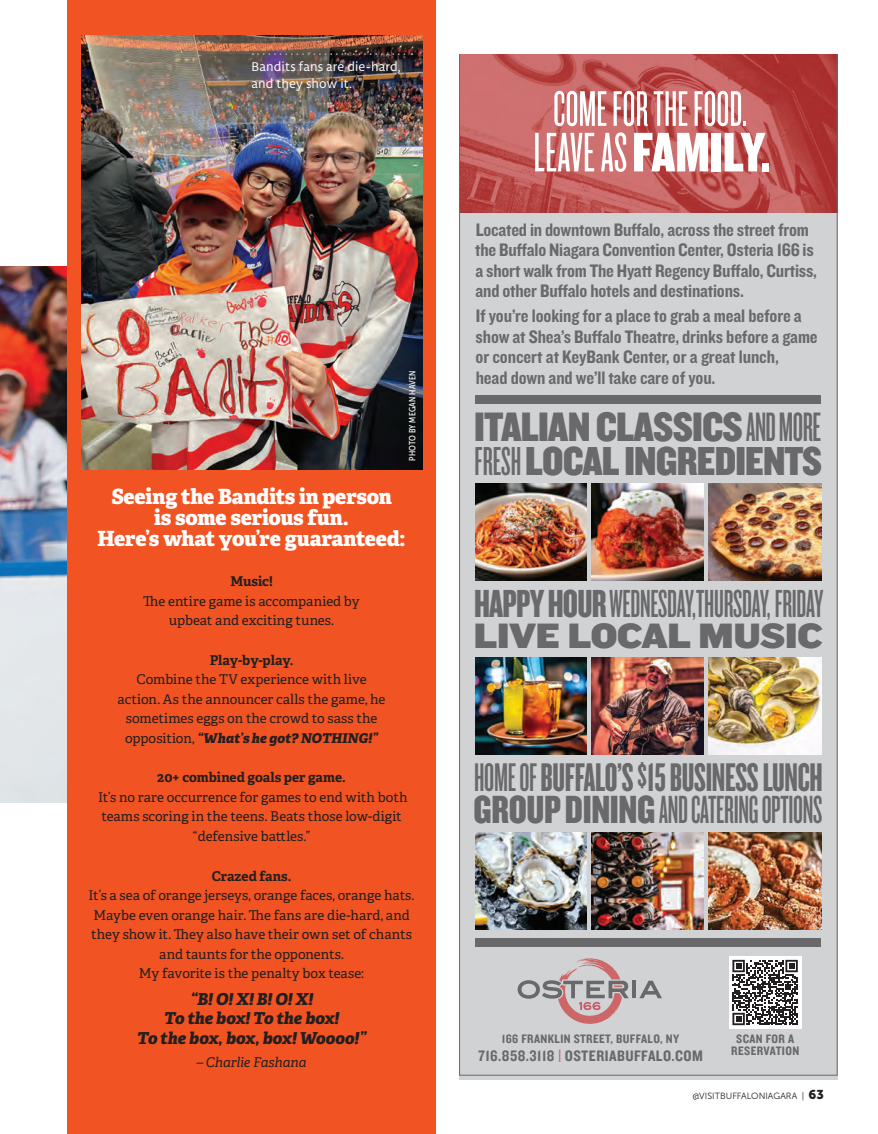
<style>
.page{position:relative;width:878px;height:1134px;background:#fff}
.page>*{position:absolute;margin:0;border:0;box-sizing:border-box;transform-origin:0 0}
.t1{font:57.9px "Knockout HTF26 Junior Flyweight";color:#fff}
.t2{font:52.05px "Knockout HTF26 Junior Flyweight";color:#fff}
.t3{font:42.75px "Knockout HTF70 Full Welterwt";letter-spacing:-.02em;color:#69696c}
.t4{font:42px "Knockout HTF70 Full Welterwt";letter-spacing:-.02em;color:#69696c}
.t5{font:41.55px "Knockout HTF67 Full Bantamwt";letter-spacing:-.01em;color:#69696c}
.t6{font:40.8px "Knockout HTF46 Flyweight";letter-spacing:-.005em;color:#69696c}
.t7{font:40.65px "Knockout HTF46 Flyweight";letter-spacing:-.005em;color:#69696c}
.t8{font:36.6px "Knockout HTF72 Full Cruiserwt";letter-spacing:-.02em;color:#69696c}
.BodyCopy_Libertad10_11{font:800 21px/21px "Adelle";letter-spacing:-.015em;color:#fff;text-align:center}
.t9{font:18.75px/20.5px "Knockout HTF50 Welterweight";letter-spacing:-.01em;color:#69696c}
.BodyCopy_Libertad10_11-2{font:italic 800 16.5px/19.5px "Adelle";letter-spacing:-.015em;color:#231f20;text-align:center}
.t10{font:15.75px "Knockout HTF50 Welterweight";letter-spacing:.03em;color:#69696c}
.BodyCopy_Libertad10_11-3{font:13.5px/19.5px "Adelle";color:#231f20;text-align:center}
.Subhead{font:13.5px/16.5px "Libertad";letter-spacing:.01em;color:#fff}
.BodyCopy_Libertad10_11-4{font:italic 13.5px "Adelle";letter-spacing:-.015em;color:#231f20}
.t11{font:12.75px/12.8px "Knockout HTF50 Welterweight";letter-spacing:.03em;color:#69696c;text-align:center}
.t12{font:9px "Museo Sans 300";letter-spacing:.005em;color:#231f20}
.PHOTO_Credit_WHITE{font:9px "Museo Sans Cond 500";letter-spacing:.02em;color:#fff}
.s1{font-weight:700}
.s2{font-weight:800;font-style:italic}
.s3{font-family:"Knockout HTF69 Full Liteweight"}
.s4{font-family:"Knockout HTF46 Flyweight"}
.s5{font-family:"Knockout HTF68 Full Featherwt"}
.s6{font-size:32.7px}
.s7{color:#cd6666}
.s8{font-family:"Museo Sans 900";font-size:12.75px}
</style>
<div class="page">
<img style="left:0;top:267px;width:68px;height:535px">
<svg style="left:459px;top:54px;width:378px;height:1021px;background:#c9b4b5"></svg>
<img style="left:475px;top:484px;width:111px;height:97px">
<img style="left:591px;top:484px;width:113px;height:97px">
<img style="left:708px;top:484px;width:113px;height:97px">
<img style="left:475px;top:832px;width:111px;height:97px">
<img style="left:591px;top:832px;width:112px;height:97px">
<img style="left:708px;top:832px;width:113px;height:97px">
<img style="left:475px;top:657px;width:111px;height:97px">
<img style="left:591px;top:657px;width:113px;height:97px">
<img style="left:708px;top:657px;width:113px;height:97px">
<div style="left:475px;top:939px;width:346px;height:8px;background:#69696c"></div>
<div style="left:475px;top:395px;width:346px;height:8px;background:#69696c"></div>
<div style="left:68px;top:0;width:367px;height:1134px;background:#f15422"></div>
<img style="left:81px;top:36px;width:341px;height:433px">
<svg style="left:252px;top:53px;width:160px;height:2px"></svg>
<p class="Subhead" style="left:251px;top:58px;width:150px">Bandits fans are die-hard, and they show it.</p>
<p class="PHOTO_Credit_WHITE" style="left:407px;top:461px;width:92px;rotate:-90deg">PHOTO BY MEGAN HAVEN</p>
<p class="BodyCopy_Libertad10_11" style="left:97px;top:486px;width:309px">Seeing the Bandits in person<br>is some serious fun.<br>Here’s what you’re guaranteed:</p>
<p class="BodyCopy_Libertad10_11-3" style="left:143px;top:572px;width:218px"><span class="s1">Music!<br></span>The entire game is accompanied by upbeat and exciting tunes.</p>
<p class="BodyCopy_Libertad10_11-3" style="left:118px;top:650px;width:269px"><span class="s1">Play-by-play.<br></span>Combine the TV experience with live action. As the announcer calls the game, he sometimes eggs on the crowd to sass the opposition, <span class="s2">“What’s he got? NOTHING!”</span></p>
<p class="BodyCopy_Libertad10_11-3" style="left:98px;top:768px;width:311px"><span class="s1">20+ combined goals per game.<br></span>It’s no rare occurrence for games to end with both teams scoring in the teens. Beats those low-digit “defensive battles.”</p>
<p class="BodyCopy_Libertad10_11-3" style="left:89px;top:866px;width:327px"><span class="s1">Crazed fans.<br></span>It’s a sea of orange jerseys, orange faces, orange hats.<br>Maybe even orange hair. The fans are die-hard, and they show it. They also have their own set of chants and taunts for the opponents.<br>My favorite is the penalty box tease:</p>
<p class="BodyCopy_Libertad10_11-2" style="left:137px;top:989px;width:231px">“B! O! X! B! O! X!<br>To the box! To the box!<br>To the box, box, box! Woooo!”</p>
<p class="BodyCopy_Libertad10_11-4" style="left:196px;top:1054px;width:112px">– Charlie Fashana</p>
<p class="t2" style="left:553px;top:84px;width:195px">COME FOR THE FOOD.</p>
<p class="t1" style="left:533px;top:125px;width:239px">LEAVE AS <span class="s3">FAMILY.</span></p>
<p class="t9" style="left:475px;top:220px;width:343px">Located in downtown Buffalo, across the street from the Buffalo Niagara Convention Center, Osteria 166 is a short walk from The Hyatt Regency Buffalo, Curtiss, and other Buffalo hotels and destinations.</p>
<p class="t9" style="left:475px;top:306px;width:344px">If you’re looking for a place to grab a meal before a show at Shea’s Buffalo Theatre, drinks before a game or concert at KeyBank Center, or a great lunch,<br>head down and we’ll take care of you.</p>
<p class="t3" style="left:474px;top:404px;width:348px">ITALIAN CLASSICS<span class="s4">AND MORE</span></p>
<p class="t4" style="left:474px;top:439px;width:349px"><span class="s4">FRESH</span>LOCAL INGREDIENTS</p>
<p class="t7" style="left:474px;top:584px;width:350px"><span class="s5">HAPPY HOUR</span>WEDNESDAY,THURSDAY, FRIDAY</p>
<p class="t8" style="left:473px;top:616px;width:351px">LIVE LOCAL MUSIC</p>
<p class="t5" style="left:474px;top:756px;width:350px"><span class="s4">HOME OF</span> BUFFALO’S <span class="s6">$</span>15 BUSINESS LUNCH</p>
<p class="t6" style="left:473px;top:790px;width:350px"><span class="s3">GROUP DINING</span>AND CATERING OPTIONS</p>
<p class="t11" style="left:502px;top:1033px;width:179px">166 FRANKLIN STREET, BUFFALO, NY</p>
<p class="t10" style="left:478px;top:1047px;width:226px">716.858.3118 <span class="s7">|</span> OSTERIABUFFALO.COM</p>
<p class="t11" style="left:731px;top:1033px;width:69px">SCAN FOR A<br>RESERVATION</p>
<p class="t12" style="left:692px;top:1091px;width:133px">@VISITBUFFALONIAGARA | <span class="s8">63</span></p>
</div>
